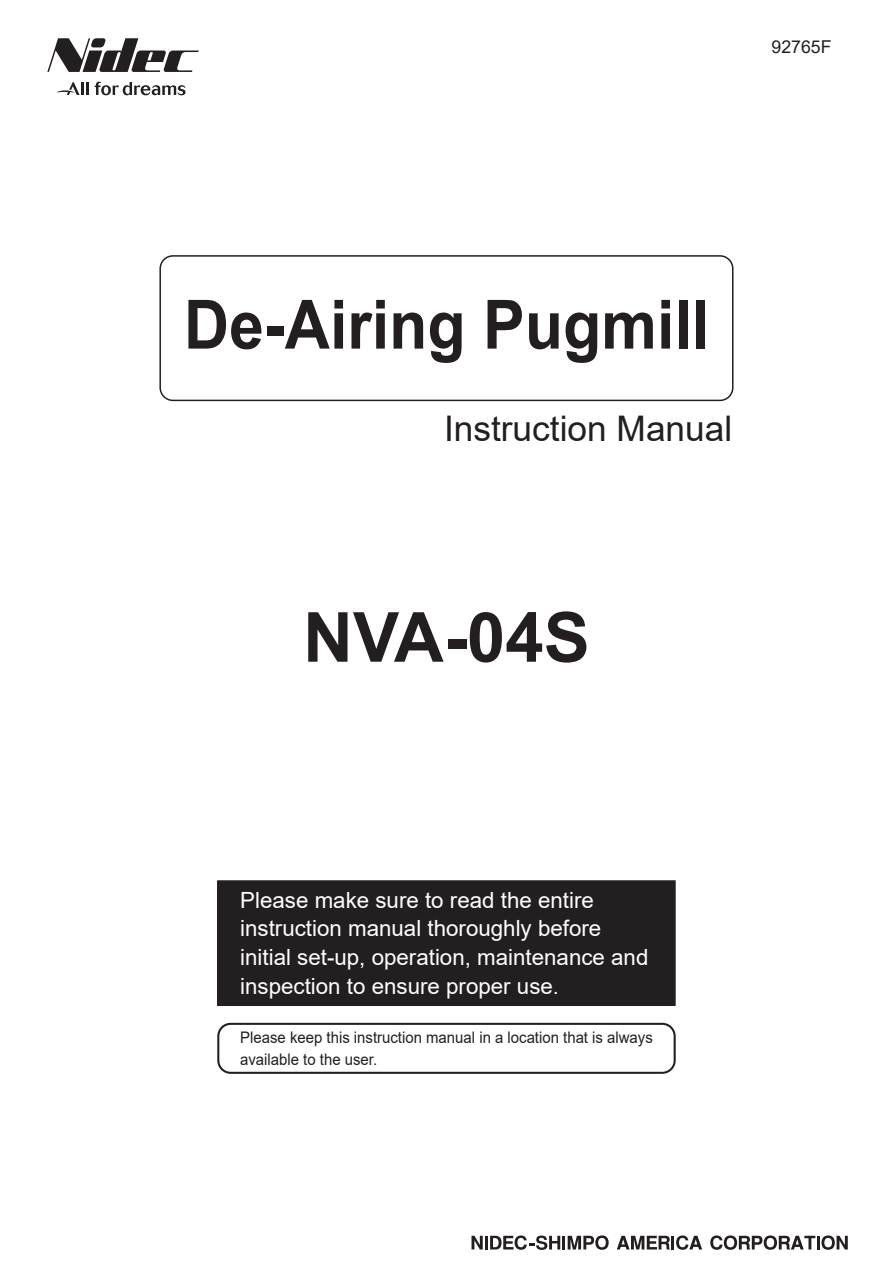
<style>
.page{position:relative;width:893px;height:1263px;background:#fff}
.page>*{position:absolute;margin:0;border:0;box-sizing:border-box;transform-origin:0 0}
.t1{font:700 69.15px "Arial";color:#231f20}
.t2{font:700 68.1px "Arial";color:#231f20;scale:.92 1}
.t3{font:35.25px "Arial";color:#231f20}
.t4{font:22.35px/28.7px "Arial";color:#fff}
.t5{font:17.7px "Arial";color:#231f20}
.t6{font:15.9px/21.3px "Arial";color:#231f20;scale:.94 1}
</style>
<div class="page">
<div style="left:217px;top:1023px;width:459px;height:51px;border:2px solid #231f20;border-radius:12px"></div>
<div style="left:218px;top:881px;width:457px;height:124px;background:#231f20"></div>
<div style="left:217px;top:880px;width:459px;height:126px;border:1px solid #231f20"></div>
<div style="left:159px;top:255px;width:574px;height:146px;border:2px solid #231f20;border-radius:13px"></div>
<svg style="left:47px;top:38px;width:152px;height:34px"></svg>
<svg style="left:95px;top:82px;width:90px;height:13px"></svg>
<svg style="left:57px;top:82px;width:31px;height:13px"></svg>
<svg style="left:471px;top:1235px;width:138px;height:15px"></svg>
<svg style="left:617px;top:1235px;width:85px;height:15px"></svg>
<svg style="left:710px;top:1235px;width:138px;height:15px"></svg>
<p class="t5" style="left:771px;top:35px;width:62px">92765F</p>
<h2 class="t2" style="left:184px;top:277px;width:572px">De-Airing Pugmill</h2>
<h3 class="t3" style="left:444px;top:405px;width:290px">Instruction Manual</h3>
<h1 class="t1" style="left:303px;top:589px;width:288px">NVA-04S</h1>
<p class="t4" style="left:240px;top:885px;width:410px">Please make sure to read the entire instruction manual thoroughly before initial set-up, operation, maintenance and inspection to ensure proper use.</p>
<p class="t6" style="left:240px;top:1027px;width:440px">Please keep this instruction manual in a location that is always available to the user.</p>
</div>
